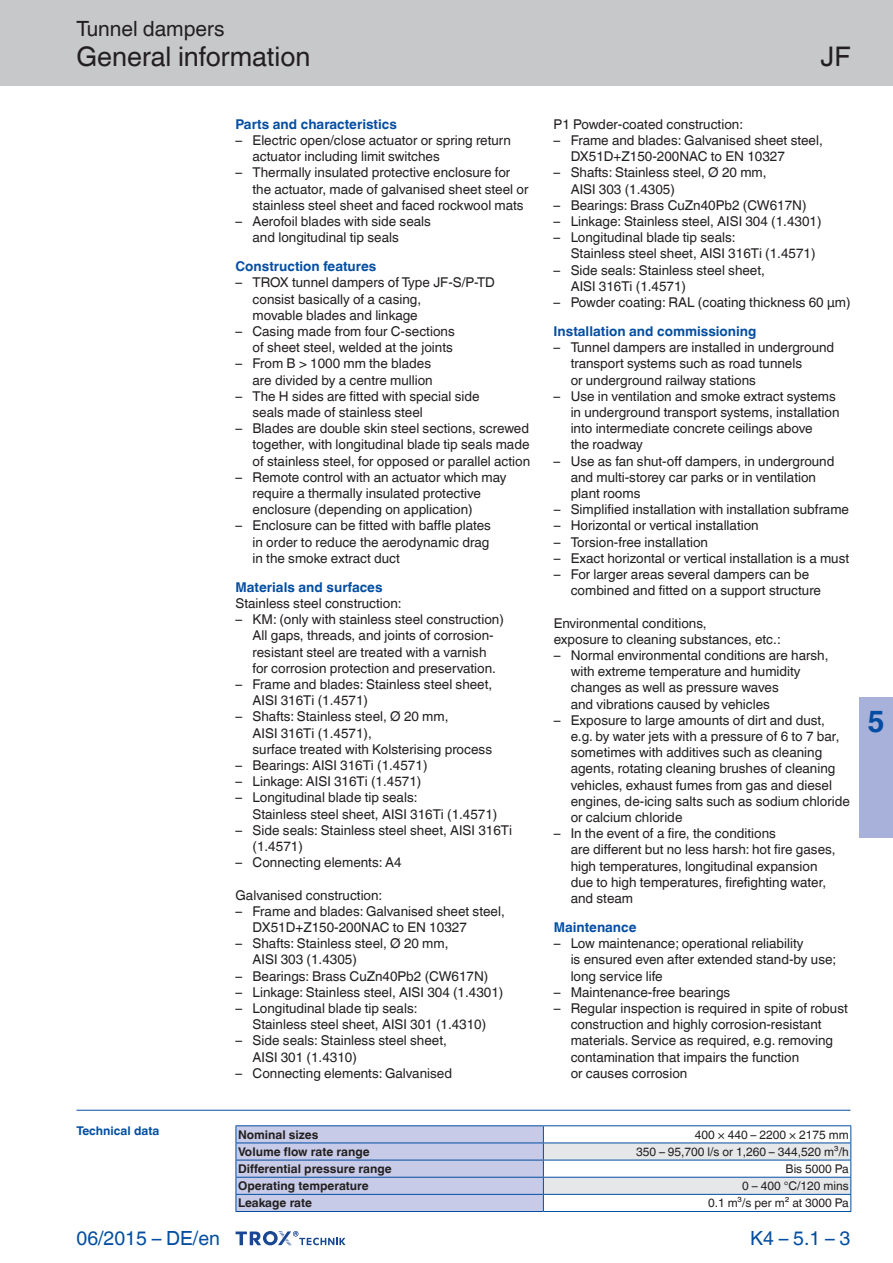
<style>
.page{position:relative;width:893px;height:1263px;background:#fff}
.page>*{position:absolute;margin:0;border:0;box-sizing:border-box;transform-origin:0 0}
.t1{font:700 30px "TROX Helvetica";color:#034ea2}
.t2{font:27px "TROX Helvetica";color:#231f20}
.t3{font:21px "TROX Helvetica";color:#231f20}
.t4{font:19.5px "TROX Helvetica";color:#034ea2}
.t5{font:13.5px/16.2px "TROX Helvetica";color:#231f20}
.t6{font:700 13.5px "TROX Helvetica";color:#034ea2}
.t7{font:12px "TROX Helvetica";color:#231f20}
.t8{font:700 12px "TROX Helvetica";color:#231f20}
.t9{font:700 12px "TROX Helvetica";color:#034ea2}
</style>
<div class="page">
<div style="left:0;top:0;width:893px;height:85px;background:#c6c8ca"></div>
<div style="left:859px;top:697px;width:34px;height:141px;background:#a8b1da"></div>
<svg style="left:236px;top:1231px;width:110px;height:15px"></svg>
<hr style="left:76px;top:1110px;width:774px;height:1px;background:#034ea2">
<hr style="left:236px;top:1125px;width:307px;height:1px;background:#034ea2">
<hr style="left:543px;top:1125px;width:308px;height:1px;background:#034ea2">
<svg style="left:236px;top:1126px;width:615px;height:86px"></svg>
<h3 class="t3" style="left:76px;top:12px;width:150px">Tunnel dampers</h3>
<h2 class="t2" style="left:76px;top:35px;width:235px">General information</h2>
<h2 class="t2" style="left:820px;top:35px;width:31px">JF</h2>
<p class="t6" style="left:236px;top:113px;width:163px">Parts and characteristics</p>
<p class="t5" style="left:253px;top:131px;width:260px;text-indent:-17px">– Electric open/close actuator or spring return actuator including limit switches</p>
<p class="t5" style="left:253px;top:163px;width:277px;text-indent:-17px">– Thermally insulated protective enclosure for the actuator, made of galvanised sheet steel or stainless steel sheet and faced rockwool mats</p>
<p class="t5" style="left:253px;top:212px;width:180px;text-indent:-17px">– Aerofoil blades with side seals and longitudinal tip seals</p>
<p class="t6" style="left:236px;top:255px;width:142px">Construction features</p>
<p class="t5" style="left:253px;top:273px;width:244px;text-indent:-17px">– TROX tunnel dampers of Type JF-S/P-TD consist basically of a casing,<br>movable blades and linkage</p>
<p class="t5" style="left:236px;top:322px;width:221px;text-align:right">– Casing made from four C-sections of sheet steel, welded at the joints</p>
<p class="t5" style="left:236px;top:354px;width:199px;text-align:right">– From B &gt; 1000 mm the blades are divided by a centre mullion</p>
<p class="t5" style="left:253px;top:387px;width:229px;text-indent:-17px">– The H sides are fitted with special side seals made of stainless steel</p>
<p class="t5" style="left:253px;top:419px;width:279px;text-align:justify;text-indent:-17px">– Blades are double skin steel sections, screwed together, with longitudinal blade tip seals made of stainless steel, for opposed or parallel action</p>
<p class="t5" style="left:253px;top:468px;width:256px;text-indent:-17px">– Remote control with an actuator which may require a thermally insulated protective enclosure (depending on application)</p>
<p class="t5" style="left:253px;top:516px;width:240px;text-indent:-17px">– Enclosure can be fitted with baffle plates in order to reduce the aerodynamic drag in the smoke extract duct</p>
<p class="t6" style="left:236px;top:576px;width:148px">Materials and surfaces</p>
<p class="t5" style="left:236px;top:594px;width:168px">Stainless steel construction:</p>
<p class="t5" style="left:253px;top:610px;width:253px;text-indent:-17px">– KM: (only with stainless steel construction)<br>All gaps, threads, and joints of corrosion&shy;resistant steel are treated with a varnish for corrosion protection and preservation.</p>
<p class="t5" style="left:253px;top:675px;width:241px;text-indent:-17px">– Frame and blades: Stainless steel sheet,<br>AISI 316Ti (1.4571)</p>
<p class="t5" style="left:253px;top:707px;width:241px;text-indent:-17px">– Shafts: Stainless steel, Ø 20 mm,<br>AISI 316Ti (1.4571),<br>surface treated with Kolsterising process</p>
<p class="t5" style="left:236px;top:756px;width:193px">– Bearings: AISI 316Ti (1.4571)</p>
<p class="t5" style="left:236px;top:772px;width:187px">– Linkage: AISI 316Ti (1.4571)</p>
<p class="t5" style="left:253px;top:788px;width:246px;text-indent:-17px">– Longitudinal blade tip seals:<br>Stainless steel sheet, AISI 316Ti (1.4571)</p>
<p class="t5" style="left:253px;top:820px;width:261px;text-indent:-17px">– Side seals: Stainless steel sheet, AISI 316Ti (1.4571)</p>
<p class="t5" style="left:236px;top:853px;width:168px">– Connecting elements: A4</p>
<p class="t5" style="left:236px;top:885px;width:148px">Galvanised construction:</p>
<p class="t5" style="left:253px;top:901px;width:254px;text-indent:-17px">– Frame and blades: Galvanised sheet steel,<br>DX51D+Z150-200NAC to EN 10327</p>
<p class="t5" style="left:253px;top:934px;width:197px;text-indent:-17px">– Shafts: Stainless steel, Ø 20 mm,<br>AISI 303 (1.4305)</p>
<p class="t5" style="left:236px;top:966px;width:254px">– Bearings: Brass CuZn40Pb2 (CW617N)</p>
<p class="t5" style="left:236px;top:982px;width:269px">– Linkage: Stainless steel, AISI 304 (1.4301)</p>
<p class="t5" style="left:253px;top:999px;width:235px;text-indent:-17px">– Longitudinal blade tip seals:<br>Stainless steel sheet, AISI 301 (1.4310)</p>
<p class="t5" style="left:253px;top:1031px;width:196px;text-indent:-17px">– Side seals: Stainless steel sheet,<br>AISI 301 (1.4310)</p>
<p class="t5" style="left:236px;top:1063px;width:218px">– Connecting elements: Galvanised</p>
<p class="t5" style="left:554px;top:115px;width:191px">P1 Powder-coated construction:</p>
<p class="t5" style="left:571px;top:131px;width:254px;text-indent:-17px">– Frame and blades: Galvanised sheet steel,<br>DX51D+Z150-200NAC to EN 10327</p>
<p class="t5" style="left:571px;top:163px;width:197px;text-indent:-17px">– Shafts: Stainless steel, Ø 20 mm,<br>AISI 303 (1.4305)</p>
<p class="t5" style="left:554px;top:196px;width:254px">– Bearings: Brass CuZn40Pb2 (CW617N)</p>
<p class="t5" style="left:554px;top:212px;width:269px">– Linkage: Stainless steel, AISI 304 (1.4301)</p>
<p class="t5" style="left:571px;top:228px;width:246px;text-indent:-17px">– Longitudinal blade tip seals:<br>Stainless steel sheet, AISI 316Ti (1.4571)</p>
<p class="t5" style="left:571px;top:260px;width:196px;text-indent:-17px">– Side seals: Stainless steel sheet,<br>AISI 316Ti (1.4571)</p>
<p class="t5" style="left:554px;top:293px;width:298px">– Powder coating: RAL (coating thickness 60 μm)</p>
<p class="t6" style="left:554px;top:320px;width:204px">Installation and commissioning</p>
<p class="t5" style="left:571px;top:338px;width:265px;text-indent:-17px">– Tunnel dampers are installed in underground transport systems such as road tunnels<br>or underground railway stations</p>
<p class="t5" style="left:571px;top:387px;width:270px;text-indent:-17px">– Use in ventilation and smoke extract systems in underground transport systems, installation into intermediate concrete ceilings above<br>the roadway</p>
<p class="t5" style="left:571px;top:451px;width:265px;text-indent:-17px">– Use as fan shut-off dampers, in underground and multi-storey car parks or in ventilation plant rooms</p>
<p class="t5" style="left:554px;top:500px;width:297px">– Simplified installation with installation subframe</p>
<p class="t5" style="left:554px;top:516px;width:207px">– Horizontal or vertical installation</p>
<p class="t5" style="left:554px;top:532px;width:156px">– Torsion-free installation</p>
<p class="t5" style="left:554px;top:549px;width:297px">– Exact horizontal or vertical installation is a must</p>
<p class="t5" style="left:571px;top:565px;width:252px;text-indent:-17px">– For larger areas several dampers can be combined and fitted on a support structure</p>
<p class="t5" style="left:554px;top:613px;width:229px">Environmental conditions,<br>exposure to cleaning substances, etc.:</p>
<p class="t5" style="left:571px;top:646px;width:259px;text-indent:-17px">– Normal environmental conditions are harsh, with extreme temperature and humidity changes as well as pressure waves<br>and vibrations caused by vehicles</p>
<p class="t5" style="left:571px;top:711px;width:281px;text-indent:-17px">– Exposure to large amounts of dirt and dust, e.g. by water jets with a pressure of 6 to 7 bar, sometimes with additives such as cleaning agents, rotating cleaning brushes of cleaning vehicles, exhaust fumes from gas and diesel engines, de-icing salts such as sodium chloride or calcium chloride</p>
<p class="t5" style="left:571px;top:824px;width:266px;text-indent:-17px">– In the event of a fire, the conditions<br>are different but no less harsh: hot fire gases, high temperatures, longitudinal expansion due to high temperatures, firefighting water, and steam</p>
<p class="t6" style="left:554px;top:916px;width:84px">Maintenance</p>
<p class="t5" style="left:571px;top:934px;width:267px;text-indent:-17px">– Low maintenance; operational reliability<br>is ensured even after extended stand-by use; long service life</p>
<p class="t5" style="left:554px;top:982px;width:178px">– Maintenance-free bearings</p>
<p class="t5" style="left:571px;top:999px;width:279px;text-indent:-17px">– Regular inspection is required in spite of robust construction and highly corrosion-resistant materials. Service as required, e.g. removing contamination that impairs the function<br>or causes corrosion</p>
<p class="t9" style="left:76px;top:1121px;width:84px">Technical data</p>
<p class="t8" style="left:238px;top:1125px;width:82px">Nominal sizes</p>
<p class="t7" style="left:695px;top:1125px;width:155px">400 × 440 – 2200 × 2175 mm</p>
<p class="t8" style="left:238px;top:1142px;width:133px">Volume flow rate range</p>
<p class="t7" style="left:636px;top:1142px;width:214px">350 – 95,700 l/s or 1,260 – 344,520 m³/h</p>
<p class="t8" style="left:238px;top:1159px;width:155px">Differential pressure range</p>
<p class="t7" style="left:785px;top:1159px;width:65px">Bis 5000 Pa</p>
<p class="t8" style="left:238px;top:1176px;width:132px">Operating temperature</p>
<p class="t7" style="left:742px;top:1176px;width:108px">0 – 400 °C/120 mins</p>
<p class="t8" style="left:238px;top:1193px;width:75px">Leakage rate</p>
<p class="t7" style="left:708px;top:1193px;width:142px">0.1 m³/s per m² at 3000 Pa</p>
<h3 class="t4" style="left:76px;top:1222px;width:145px">06/2015 – DE/en</h3>
<h3 class="t4" style="left:750px;top:1222px;width:102px">K 4 – 5.1 – 3</h3>
<h1 class="t1" style="left:867px;top:697px;width:19px">5</h1>
</div>
